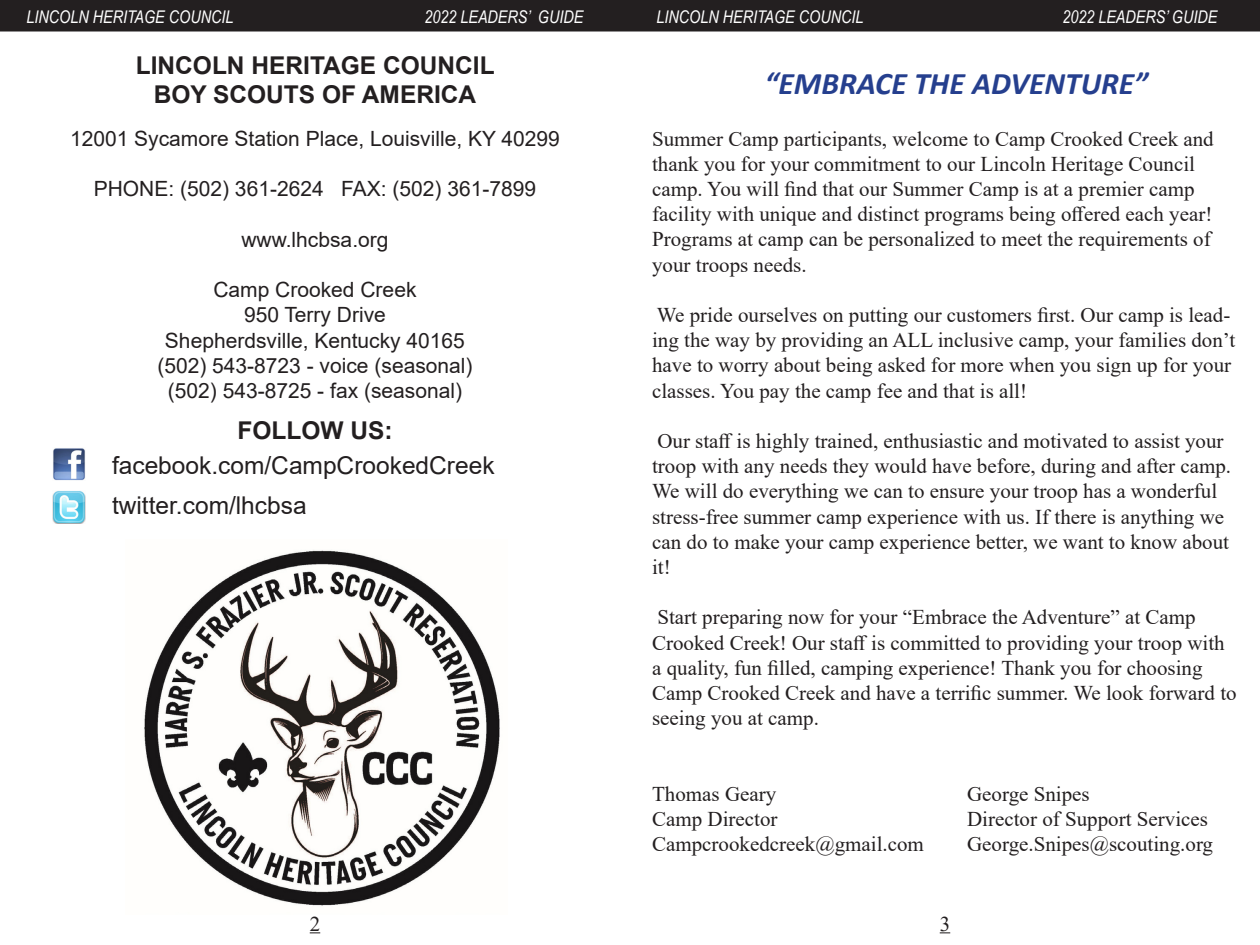
<style>
.page{position:relative;width:1260px;height:945px;background:#fff}
.page>*{position:absolute;margin:0;border:0;box-sizing:border-box;transform-origin:0 0}
.t1{font:italic 700 31.5px "Calibri";color:#253f8e}
.t2{font:700 24.5px "Arial";color:#231f20}
.t3{font:24.5px "Arial";color:#231f20}
.t4{font:21px/25.2px "Times New Roman";color:#231f20}
.t5{font:21px/25.2px "Arial";color:#231f20;text-align:center}
.t6{font:italic 17.5px "Arial Narrow";color:#fff}
</style>
<div class="page">
<div style="left:0;top:0;width:630px;height:32px;background:#231f20"></div>
<div style="left:630px;top:0;width:630px;height:32px;background:#231f20"></div>
<img style="left:53px;top:448px;width:32px;height:32px">
<img style="left:52px;top:491px;width:33px;height:33px">
<img style="left:144px;top:550px;width:356px;height:356px">
<p class="t6" style="left:27px;top:5px;width:208px">LINCOLN HERITAGE COUNCIL</p>
<p class="t6" style="left:425px;top:5px;width:160px">2022 LEADERS’ GUIDE</p>
<p class="t6" style="left:657px;top:5px;width:208px">LINCOLN HERITAGE COUNCIL</p>
<p class="t6" style="left:1063px;top:5px;width:156px">2022 LEADERS’ GUIDE</p>
<p class="t2" style="left:136px;top:48px;width:360px">LINCOLN HERITAGE COUNCIL</p>
<p class="t2" style="left:154px;top:77px;width:324px">BOY SCOUTS OF AMERICA</p>
<p class="t5" style="left:70px;top:126px;width:491px">12001 Sycamore Station Place, Louisville, KY 40299</p>
<p class="t5" style="left:94px;top:176px;width:444px">PHONE: (502) 361-2624 FAX: (502) 361-7899</p>
<p class="t5" style="left:241px;top:227px;width:149px">www.lhcbsa.org</p>
<p class="t5" style="left:213px;top:277px;width:205px">Camp Crooked Creek</p>
<p class="t5" style="left:244px;top:302px;width:143px">950 Terry Drive</p>
<p class="t5" style="left:157px;top:327px;width:317px">Shepherdsville, Kentucky 40165 (502) 543-8723 - voice (seasonal) (502) 543-8725 - fax (seasonal)</p>
<p class="t2" style="left:237px;top:413px;width:157px">FOLLOW US:</p>
<p class="t3" style="left:112px;top:448px;width:384px">facebook.com/CampCrookedCreek</p>
<p class="t3" style="left:112px;top:488px;width:196px">twitter.com/lhcbsa</p>
<p class="t1" style="left:765px;top:61px;width:385px">“EMBRACE THE ADVENTURE”</p>
<p class="t4" style="left:652px;top:125px;width:563px">Summer Camp participants, welcome to Camp Crooked Creek and thank you for your commitment to our Lincoln Heritage Council camp. You will find that our Summer Camp is at a premier camp facility with unique and distinct programs being offered each year!<br>Programs at camp can be personalized to meet the requirements of your troops needs.</p>
<p class="t4" style="left:652px;top:302px;width:585px">We pride ourselves on putting our customers first. Our camp is lead&shy;ing the way by providing an ALL inclusive camp, your families don’t have to worry about being asked for more when you sign up for your classes. You pay the camp fee and that is all!</p>
<p class="t4" style="left:652px;top:428px;width:581px">Our staff is highly trained, enthusiastic and motivated to assist your troop with any needs they would have before, during and after camp.<br>We will do everything we can to ensure your troop has a wonderful stress-free summer camp experience with us. If there is anything we can do to make your camp experience better, we want to know about it!</p>
<p class="t4" style="left:652px;top:604px;width:586px">Start preparing now for your “Embrace the Adventure” at Camp Crooked Creek! Our staff is committed to providing your troop with a quality, fun filled, camping experience! Thank you for choosing Camp Crooked Creek and have a terrific summer. We look forward to seeing you at camp.</p>
<p class="t4" style="left:652px;top:781px;width:126px">Thomas Geary</p>
<p class="t4" style="left:967px;top:781px;width:124px">George Snipes</p>
<p class="t4" style="left:652px;top:806px;width:127px">Camp Director</p>
<p class="t4" style="left:967px;top:806px;width:242px">Director of Support Services</p>
<p class="t4" style="left:652px;top:831px;width:273px">Campcrookedcreek@gmail.com</p>
<p class="t4" style="left:967px;top:831px;width:248px">George.Snipes@scouting.org</p>
<p class="t4" style="left:310px;top:910px;width:12px">2</p>
<p class="t4" style="left:940px;top:910px;width:12px">3</p>
</div>
